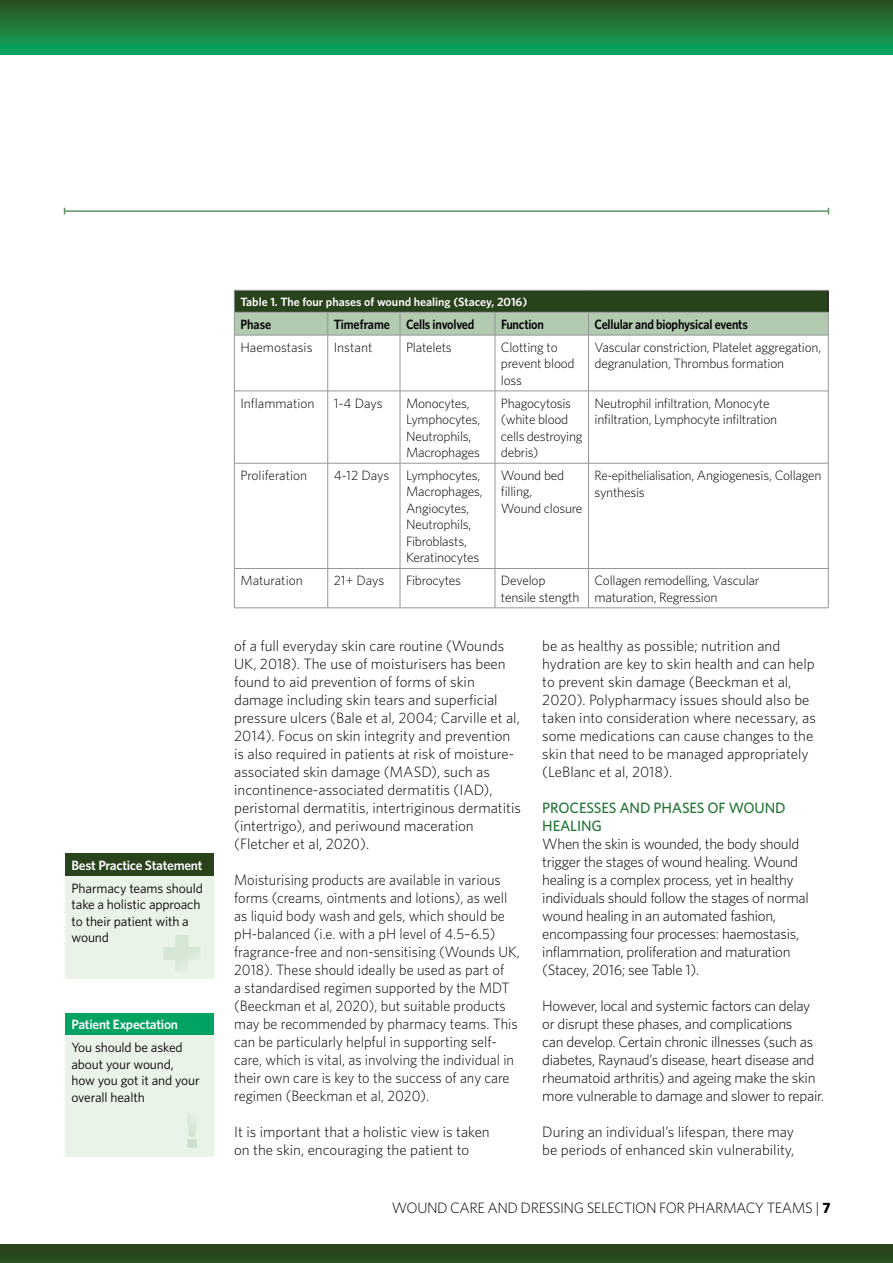
<style>
.page{position:relative;width:893px;height:1263px;background:#fff}
.page>*{position:absolute;margin:0;border:0;box-sizing:border-box;transform-origin:0 0}
.t1{font:300 15px/18px "Whitney";color:#000}
.t2{font:300 15px/18px "Whitney";letter-spacing:-.02em;color:#000}
.t3{font:300 15px/18px "Whitney";color:#000;scale:.96 1}
.t4{font:300 15px "Whitney";letter-spacing:-.03em;color:#000}
.t5{font:500 15px/18px "Whitney";letter-spacing:-.01em;color:#237535}
.t6{font:300 13.5px/16.5px "Whitney";letter-spacing:-.015em;color:#000}
.t7{font:13.5px/16.5px "Whitney";letter-spacing:-.01em;color:#000}
.t8{font:600 13.5px "Whitney";letter-spacing:-.015em;color:#000;scale:.9 1}
.t9{font:300 13.5px/16.5px "Whitney";letter-spacing:-.015em;color:#000;scale:.95 1}
.t10{font:600 13.5px "Whitney";letter-spacing:-.02em;color:#fff}
.t11{font:600 12px "Whitney";color:#fff}
.s1{font-weight:700}
</style>
<div class="page">
<hr style="left:65px;top:210px;width:763px;height:2px;background:#5d9360">
<div style="left:0;top:0;width:893px;height:54px;background:linear-gradient(to bottom,#324f1c,#09a760)"></div>
<div style="left:0;top:1244px;width:893px;height:19px;background:#29451e"></div>
<div style="left:66px;top:853px;width:148px;height:23px;background:#29431d"></div>
<div style="left:66px;top:876px;width:148px;height:103px;background:#eaf3e7"></div>
<svg style="left:163px;top:935px;width:38px;height:37px"></svg>
<svg style="left:234px;top:290px;width:595px;height:45px;background:#70886a"></svg>
<hr style="left:234px;top:335px;width:94px;height:1px;background:#939598">
<hr style="left:328px;top:335px;width:72px;height:1px;background:#939598">
<hr style="left:400px;top:335px;width:95px;height:1px;background:#939598">
<hr style="left:495px;top:335px;width:93px;height:1px;background:#939598">
<hr style="left:588px;top:335px;width:240px;height:1px;background:#939598">
<hr style="left:234px;top:335px;width:1px;height:56px;background:#939598">
<hr style="left:327px;top:335px;width:1px;height:56px;background:#939598">
<hr style="left:400px;top:335px;width:1px;height:56px;background:#939598">
<hr style="left:495px;top:335px;width:1px;height:56px;background:#939598">
<hr style="left:588px;top:335px;width:1px;height:56px;background:#939598">
<hr style="left:828px;top:335px;width:1px;height:56px;background:#939598">
<hr style="left:234px;top:391px;width:94px;height:1px;background:#939598">
<hr style="left:234px;top:391px;width:1px;height:72px;background:#939598">
<hr style="left:328px;top:391px;width:72px;height:1px;background:#939598">
<hr style="left:327px;top:391px;width:1px;height:72px;background:#939598">
<hr style="left:400px;top:391px;width:95px;height:1px;background:#939598">
<hr style="left:400px;top:391px;width:1px;height:72px;background:#939598">
<hr style="left:495px;top:391px;width:93px;height:1px;background:#939598">
<hr style="left:495px;top:391px;width:1px;height:72px;background:#939598">
<hr style="left:588px;top:391px;width:240px;height:1px;background:#939598">
<hr style="left:588px;top:391px;width:1px;height:72px;background:#939598">
<hr style="left:828px;top:391px;width:1px;height:72px;background:#939598">
<hr style="left:234px;top:463px;width:94px;height:1px;background:#939598">
<hr style="left:234px;top:463px;width:1px;height:105px;background:#939598">
<hr style="left:328px;top:463px;width:72px;height:1px;background:#939598">
<hr style="left:327px;top:463px;width:1px;height:105px;background:#939598">
<hr style="left:400px;top:463px;width:95px;height:1px;background:#939598">
<hr style="left:400px;top:463px;width:1px;height:105px;background:#939598">
<hr style="left:495px;top:463px;width:93px;height:1px;background:#939598">
<hr style="left:495px;top:463px;width:1px;height:105px;background:#939598">
<hr style="left:588px;top:463px;width:240px;height:1px;background:#939598">
<hr style="left:588px;top:463px;width:1px;height:105px;background:#939598">
<hr style="left:828px;top:463px;width:1px;height:105px;background:#939598">
<hr style="left:234px;top:568px;width:94px;height:1px;background:#939598">
<hr style="left:234px;top:569px;width:1px;height:39px;background:#939598">
<hr style="left:328px;top:568px;width:72px;height:1px;background:#939598">
<hr style="left:327px;top:569px;width:1px;height:39px;background:#939598">
<hr style="left:400px;top:568px;width:95px;height:1px;background:#939598">
<hr style="left:400px;top:569px;width:1px;height:39px;background:#939598">
<hr style="left:495px;top:568px;width:93px;height:1px;background:#939598">
<hr style="left:495px;top:569px;width:1px;height:39px;background:#939598">
<hr style="left:588px;top:568px;width:240px;height:1px;background:#939598">
<hr style="left:588px;top:569px;width:1px;height:39px;background:#939598">
<hr style="left:828px;top:569px;width:1px;height:39px;background:#939598">
<hr style="left:234px;top:607px;width:94px;height:1px;background:#939598">
<hr style="left:328px;top:607px;width:72px;height:1px;background:#939598">
<hr style="left:400px;top:607px;width:95px;height:1px;background:#939598">
<hr style="left:495px;top:607px;width:93px;height:1px;background:#939598">
<hr style="left:588px;top:607px;width:240px;height:1px;background:#939598">
<div style="left:66px;top:1013px;width:148px;height:22px;background:#00a361"></div>
<div style="left:66px;top:1035px;width:148px;height:122px;background:#eaf3e7"></div>
<svg style="left:187px;top:1113px;width:10px;height:35px"></svg>
<p class="t10" style="left:72px;top:857px;width:132px">Best Practice Statement</p>
<p class="t7" style="left:72px;top:879px;width:133px">Pharmacy teams should take a holistic approach to their patient with a wound</p>
<p class="t10" style="left:72px;top:1016px;width:108px">Patient Expectation</p>
<p class="t7" style="left:72px;top:1039px;width:130px">You should be asked about your wound, how you got it and your overall health</p>
<p class="t11" style="left:240px;top:294px;width:288px">Table 1. The four phases of wound healing (Stacey, 2016)</p>
<p class="t8" style="left:240px;top:316px;width:36px">Phase</p>
<p class="t8" style="left:334px;top:316px;width:158px">Timeframe Cells involved</p>
<p class="t8" style="left:501px;top:316px;width:49px">Function</p>
<p class="t8" style="left:594px;top:316px;width:172px">Cellular and biophysical events</p>
<p class="t6" style="left:240px;top:339px;width:74px">Haemostasis</p>
<p class="t6" style="left:334px;top:339px;width:40px">Instant</p>
<p class="t6" style="left:406px;top:339px;width:47px">Platelets</p>
<p class="t6" style="left:501px;top:339px;width:75px">Clotting to prevent blood loss</p>
<p class="t6" style="left:594px;top:339px;width:228px">Vascular constriction, Platelet aggregation, degranulation, Thrombus formation</p>
<p class="t6" style="left:240px;top:394px;width:76px">Inflammation</p>
<p class="t6" style="left:334px;top:394px;width:50px">1-4 Days</p>
<p class="t6" style="left:406px;top:394px;width:76px">Monocytes,<br>Lymphocytes,<br>Neutrophils,<br>Macrophages</p>
<p class="t6" style="left:501px;top:394px;width:83px">Phagocytosis (white blood cells destroying debris)</p>
<p class="t6" style="left:594px;top:394px;width:184px">Neutrophil infiltration, Monocyte infiltration, Lymphocyte infiltration</p>
<p class="t6" style="left:240px;top:467px;width:68px">Proliferation</p>
<p class="t6" style="left:406px;top:467px;width:78px;text-indent:-72px">4-12 Days Lymphocytes,<br>Macrophages,<br>Angiocytes,<br>Neutrophils,<br>Fibroblasts,<br>Keratinocytes</p>
<p class="t6" style="left:501px;top:467px;width:83px">Wound bed filling,<br>Wound closure</p>
<p class="t9" style="left:594px;top:467px;width:240px">Re-epithelialisation, Angiogenesis, Collagen synthesis</p>
<p class="t6" style="left:240px;top:572px;width:64px">Maturation</p>
<p class="t6" style="left:334px;top:572px;width:52px">21+ Days</p>
<p class="t6" style="left:406px;top:572px;width:57px">Fibrocytes</p>
<p class="t6" style="left:501px;top:572px;width:80px">Develop tensile stength</p>
<p class="t6" style="left:594px;top:572px;width:166px">Collagen remodelling, Vascular maturation, Regression</p>
<p class="t1" style="left:234px;top:636px;width:288px">of a full everyday skin care routine (Wounds UK, 2018). The use of moisturisers has been found to aid prevention of forms of skin damage including skin tears and superficial pressure ulcers (Bale et al, 2004; Carville et al, 2014). Focus on skin integrity and prevention is also required in patients at risk of moisture&shy;associated skin damage (MASD), such as incontinence-associated dermatitis (IAD), peristomal dermatitis, intertriginous dermatitis (intertrigo), and periwound maceration (Fletcher et al, 2020).</p>
<p class="t3" style="left:234px;top:870px;width:299px">Moisturising products are available in various forms (creams, ointments and lotions), as well as liquid body wash and gels, which should be pH-balanced (i.e. with a pH level of 4.5–6.5) fragrance-free and non-sensitising (Wounds UK, 2018). These should ideally be used as part of<br>a standardised regimen supported by the MDT (Beeckman et al, 2020), but suitable products may be recommended by pharmacy teams. This can be particularly helpful in supporting self&shy;care, which is vital, as involving the individual in their own care is key to the success of any care regimen (Beeckman et al, 2020).</p>
<p class="t1" style="left:234px;top:1122px;width:257px">It is important that a holistic view is taken on the skin, encouraging the patient to</p>
<p class="t1" style="left:542px;top:636px;width:275px">be as healthy as possible; nutrition and hydration are key to skin health and can help to prevent skin damage (Beeckman et al, 2020). Polypharmacy issues should also be taken into consideration where necessary, as some medications can cause changes to the skin that need to be managed appropriately (LeBlanc et al, 2018).</p>
<p class="t5" style="left:542px;top:798px;width:245px">PROCESSES AND PHASES OF WOUND<br>HEALING</p>
<p class="t2" style="left:542px;top:834px;width:268px">When the skin is wounded, the body should trigger the stages of wound healing. Wound healing is a complex process, yet in healthy individuals should follow the stages of normal wound healing in an automated fashion, encompassing four processes: haemostasis, inflammation, proliferation and maturation (Stacey, 2016; see Table 1).</p>
<p class="t2" style="left:542px;top:996px;width:283px">However, local and systemic factors can delay or disrupt these phases, and complications<br>can develop. Certain chronic illnesses (such as diabetes, Raynaud’s disease, heart disease and rheumatoid arthritis) and ageing make the skin more vulnerable to damage and slower to repair.</p>
<p class="t1" style="left:542px;top:1122px;width:254px">During an individual’s lifespan, there may be periods of enhanced skin vulnerability,</p>
<p class="t4" style="left:392px;top:1199px;width:440px">WOUND CARE AND DRESSING SELECTION FOR PHARMACY TEAMS | <span class="s1">7</span></p>
</div>
